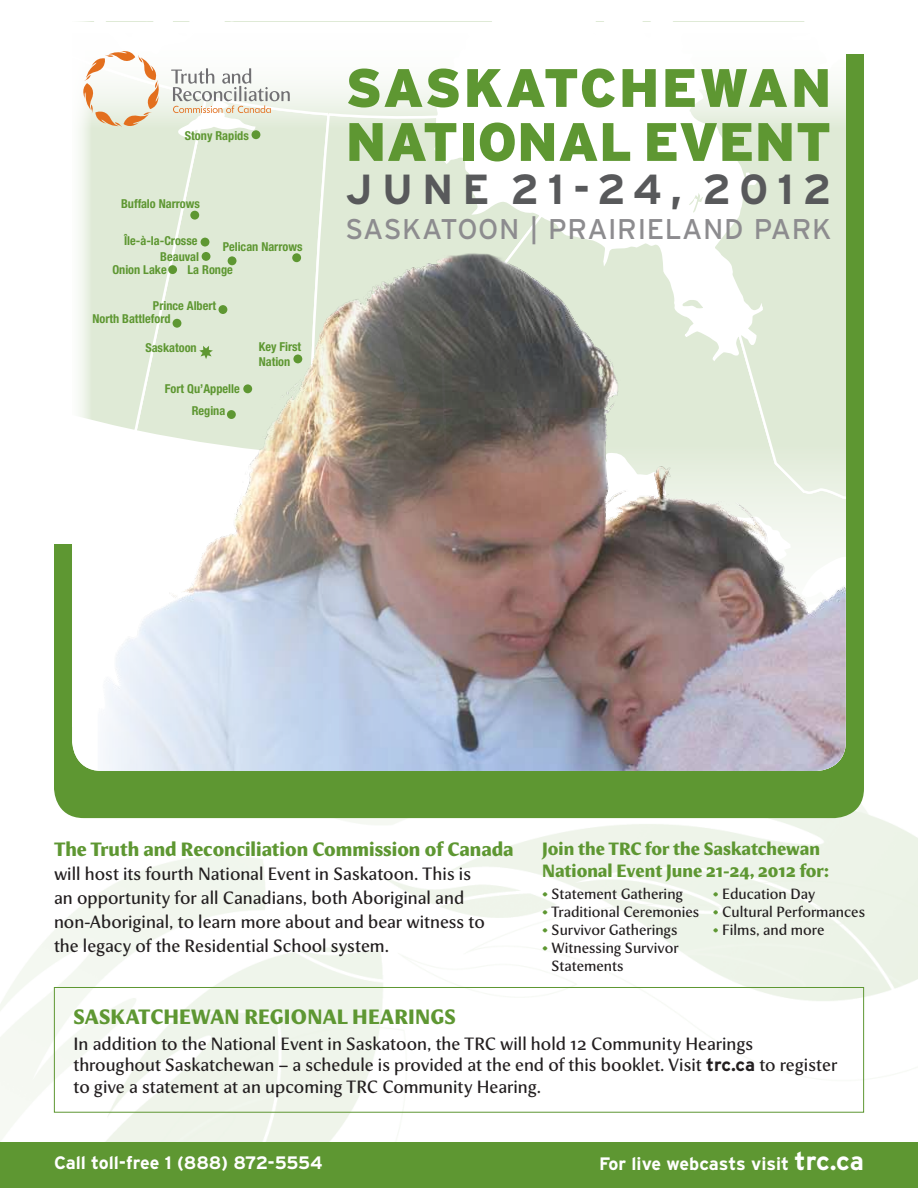
<style>
.page{position:relative;width:918px;height:1188px;background:#fff}
.page>*{position:absolute;margin:0;border:0;box-sizing:border-box;transform-origin:0 0}
.t1{font:900 54px/54px "Interstate";color:#5e9732}
.t2{font:700 42px "Interstate";letter-spacing:.215em;color:#58595b}
.t3{font:28.5px "Interstate";letter-spacing:.02em;color:#8d8c8f}
.t4{font:700 21px "Meadow Pro";letter-spacing:.01em;color:#5e9732}
.t5{font:700 19.5px "Meadow Pro";color:#5e9732}
.t6{font:18px/24px "Meadow Pro";color:#231f20}
.t7{font:700 18px/21.6px "Meadow Pro";color:#5e9732}
.t8{font:700 18px "Interstate";color:#fff}
.t9{font:15px/18px "Meadow Pro";color:#231f20}
.t10{font:700 condensed 12.3px/13.6px "Helvetica Neue LT Std";color:#5e9732}
.s1{color:#5e9732}
.s2{font-family:"Interstate";font-weight:700}
.s3{font-size:25.5px}
</style>
<div class="page">
<img style="left:0;top:809px;width:918px;height:334px">
<div style="left:54px;top:54px;width:810px;height:764px;background:#5e9732"></div>
<div style="left:0;top:1143px;width:918px;height:45px;background:#5e9732"></div>
<div style="left:0;top:22px;width:138px;height:522px;background:#fff"></div>
<div style="left:91px;top:129px;width:46px;height:293px;background:#dfead6"></div>
<svg style="left:137px;top:127px;width:530px;height:106px"></svg>
<svg style="left:440px;top:208px;width:227px;height:25px"></svg>
<svg style="left:667px;top:127px;width:179px;height:106px"></svg>
<div style="left:252px;top:130px;width:8px;height:9px;background:#5e9732;border-radius:50%"></div>
<div style="left:190px;top:211px;width:9px;height:9px;background:#5e9732;border-radius:50%"></div>
<div style="left:72px;top:445px;width:774px;height:282px;background:#fff"></div>
<svg style="left:341px;top:54px;width:505px;height:73px"></svg>
<svg style="left:79px;top:129px;width:12px;height:291px;fill:#eff4eb"></svg>
<svg style="left:79px;top:51px;width:262px;height:78px"></svg>
<img style="left:98px;top:233px;width:748px;height:538px">
<div style="left:54px;top:987px;width:810px;height:126px;border:1px solid #5e9732"></div>
<p class="t10" style="left:185px;top:128px;width:66px">Stony Rapids</p>
<p class="t10" style="left:121px;top:197px;width:80px">Buffalo Narrows</p>
<p class="t10" style="left:124px;top:233px;width:75px">Île-à-la-Crosse</p>
<p class="t10" style="left:188px;top:262px;width:47px">La Ronge</p>
<p class="t10" style="left:92px;top:298px;width:125px;text-indent:61px">Prince Albert<br>North Battleford</p>
<p class="t10" style="left:223px;top:239px;width:81px">Pelican Narrows</p>
<p class="t10" style="left:112px;top:250px;width:88px;line-height:13.2px;text-indent:48px">Beauval<br>Onion Lake</p>
<p class="t10" style="left:145px;top:341px;width:53px">Saskatoon</p>
<p class="t10" style="left:165px;top:382px;width:76px">Fort Qu’Appelle</p>
<p class="t10" style="left:192px;top:403px;width:35px">Regina</p>
<p class="t10" style="left:259px;top:339px;width:44px;line-height:14.7px">Key First<br>Nation</p>
<h1 class="t1" style="left:346px;top:60px;width:488px">SASKATCHEWAN<br>NATIONAL EVENT</h1>
<h2 class="t2" style="left:346px;top:166px;width:487px">June 21-24, 2012</h2>
<h3 class="t3" style="left:346px;top:213px;width:488px">SASKATOON | PRAIRIELAND PARK</h3>
<p class="t5" style="left:54px;top:838px;width:461px">The Truth and Reconciliation Commission of Canada</p>
<p class="t6" style="left:54px;top:862px;width:432px">will host its fourth National Event in Saskatoon. This is an opportunity for all Canadians, both Aboriginal and non-Aboriginal, to learn more about and bear witness to the legacy of the Residential School system.</p>
<p class="t7" style="left:542px;top:838px;width:288px">Join the TRC for the Saskatchewan<br>National Event June 21-24, 2012 for:</p>
<p class="t9" style="left:542px;top:885px;width:142px"><span class="s1">•</span> Statement Gathering</p>
<p class="t9" style="left:542px;top:903px;width:159px"><span class="s1">•</span> Traditional Ceremonies</p>
<p class="t9" style="left:542px;top:921px;width:137px"><span class="s1">•</span> Survivor Gatherings</p>
<p class="t9" style="left:552px;top:939px;width:128px;text-indent:-9px"><span class="s1">•</span> Witnessing Survivor<br>Statements</p>
<p class="t9" style="left:713px;top:885px;width:104px"><span class="s1">•</span> Education Day</p>
<p class="t9" style="left:713px;top:903px;width:154px"><span class="s1">•</span> Cultural Performances</p>
<p class="t9" style="left:713px;top:921px;width:113px"><span class="s1">•</span> Films, and more</p>
<p class="t4" style="left:74px;top:1004px;width:382px">Saskatchewan REgional Hearings</p>
<p class="t6" style="left:73px;top:1033px;width:765px;line-height:21.6px">In addition to the National Event in Saskatoon, the TRC will hold 12 Community Hearings throughout Saskatchewan – a schedule is provided at the end of this booklet. Visit <span class="s2">trc.ca</span> to register to give a statement at an upcoming TRC Community Hearing.</p>
<p class="t8" style="left:54px;top:1153px;width:270px">Call toll-free 1 (888) 872-5554</p>
<p class="t8" style="left:599px;top:1153px;width:266px">For live webcasts visit <span class="s3">trc.ca</span></p>
</div>
